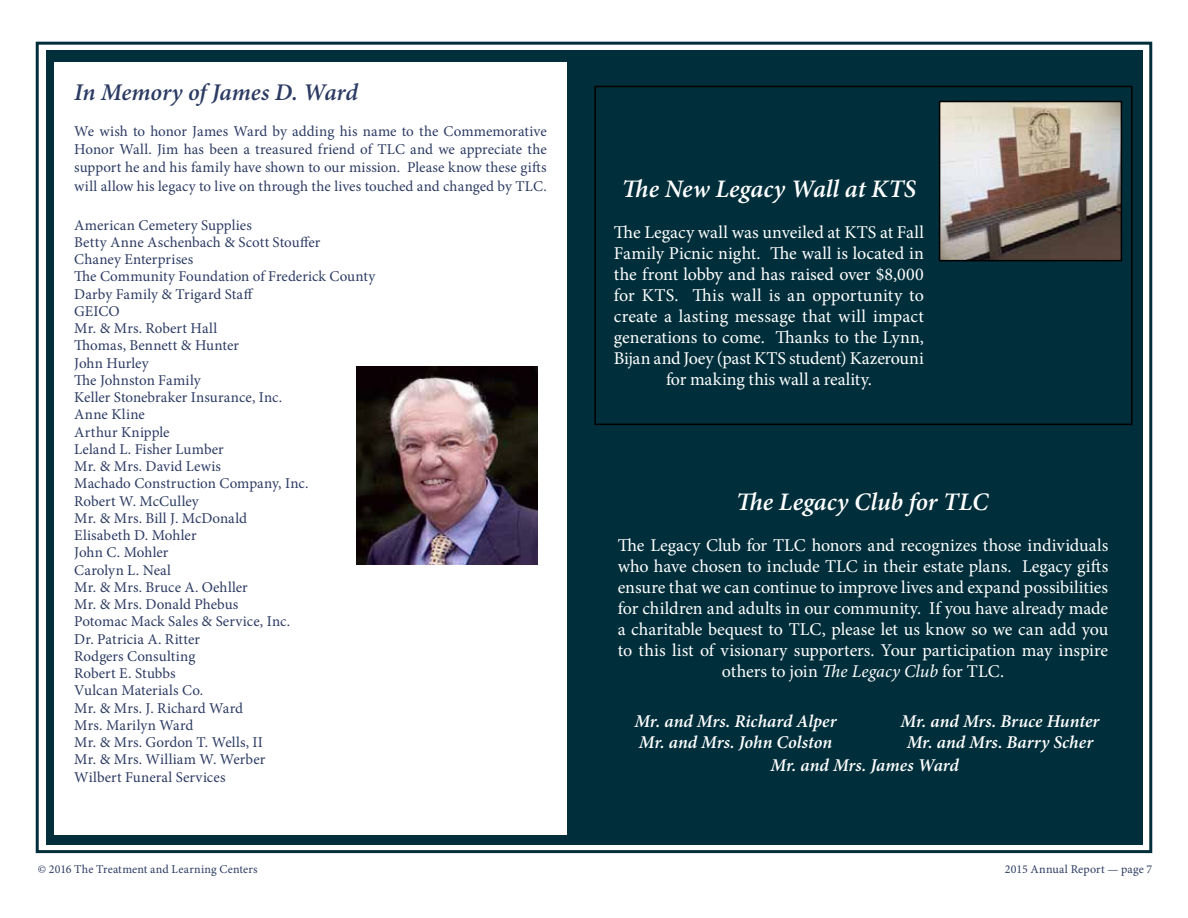
<style>
.page{position:relative;width:1188px;height:918px;background:#fff}
.page>*{position:absolute;margin:0;border:0;box-sizing:border-box;transform-origin:0 0}
.t1{font:italic 600 25.2px "Minion Pro";color:#fff}
.t2{font:italic 600 24px "Minion Pro";color:#2c3b63}
.t3{font:18px/21px "Minion Pro";color:#fff;text-align:center}
.t4{font:italic 600 18px/21px "Minion Pro";color:#fff}
.t5{font:15px/17.2px "Minion Pro";letter-spacing:.005em;color:#2c3b63;text-align:justify}
.t6{font:12px "Minion Pro";letter-spacing:.01em;color:#2c3b63}
.s1{font-style:italic}
</style>
<div class="page">
<div style="left:36px;top:42px;width:1116px;height:811px;background:#fff;border:3px solid #002f3b"></div>
<div style="left:46px;top:50px;width:1096px;height:795px;background:#002f3b"></div>
<div style="left:54px;top:62px;width:513px;height:772px;background:#fff"></div>
<img style="left:356px;top:366px;width:181px;height:199px">
<img style="left:942px;top:104px;width:177px;height:154px">
<div style="left:939px;top:101px;width:183px;height:160px;border:2px solid #000"></div>
<div style="left:594px;top:86px;width:538px;height:339px;border:2px solid #000"></div>
<h2 class="t2" style="left:74px;top:75px;width:285px">In Memory of James D. Ward</h2>
<p class="t5" style="left:74px;top:122px;width:474px;line-height:18px">We wish to honor James Ward by adding his name to the Commemorative Honor Wall. Jim has been a treasured friend of TLC and we appreciate the support he and his family have shown to our mission. Please know these gifts</p>
<p class="t5" style="left:74px;top:178px;width:474px">will allow his legacy to live on through the lives touched and changed by TLC.</p>
<p class="t5" style="left:74px;top:216px;width:303px;text-align:left">American Cemetery Supplies<br>Betty Anne Aschenbach &amp; Scott Stouffer<br>Chaney Enterprises<br>The Community Foundation of Frederick County<br>Darby Family &amp; Trigard Staff<br>GEICO<br>Mr. &amp; Mrs. Robert Hall<br>Thomas, Bennett &amp; Hunter<br>John Hurley<br>The Johnston Family<br>Keller Stonebraker Insurance, Inc.<br>Anne Kline<br>Arthur Knipple<br>Leland L. Fisher Lumber<br>Mr. &amp; Mrs. David Lewis<br>Machado Construction Company, Inc.<br>Robert W. McCulley<br>Mr. &amp; Mrs. Bill J. McDonald<br>Elisabeth D. Mohler<br>John C. Mohler<br>Carolyn L. Neal<br>Mr. &amp; Mrs. Bruce A. Oehller<br>Mr. &amp; Mrs. Donald Phebus<br>Potomac Mack Sales &amp; Service, Inc.<br>Dr. Patricia A. Ritter<br>Rodgers Consulting<br>Robert E. Stubbs<br>Vulcan Materials Co.<br>Mr. &amp; Mrs. J. Richard Ward<br>Mrs. Marilyn Ward<br>Mr. &amp; Mrs. Gordon T. Wells, II<br>Mr. &amp; Mrs. William W. Werber<br>Wilbert Funeral Services</p>
<h1 class="t1" style="left:622px;top:171px;width:296px">The New Legacy Wall at KTS</h1>
<p class="t3" style="left:614px;top:221px;width:312px">The Legacy wall was unveiled at KTS at Fall Family Picnic night. The wall is located in the front lobby and has raised over $8,000 for KTS. This wall is an opportunity to create a lasting message that will impact generations to come. Thanks to the Lynn, Bijan and Joey (past KTS student) Kazerouni for making this wall a reality.</p>
<h1 class="t1" style="left:736px;top:485px;width:254px">The Legacy Club for TLC</h1>
<p class="t3" style="left:618px;top:535px;width:492px">The Legacy Club for TLC honors and recognizes those individuals who have chosen to include TLC in their estate plans. Legacy gifts ensure that we can continue to improve lives and expand possibilities for children and adults in our community. If you have already made a charitable bequest to TLC, please let us know so we can add you to this list of visionary supporters. Your participation may inspire others to join <span class="s1">The Legacy Club</span> for TLC.</p>
<p class="t4" style="left:634px;top:711px;width:204px">Mr. and Mrs. Richard Alper<br>Mr. and Mrs. John Colston</p>
<p class="t4" style="left:900px;top:711px;width:200px;text-align:center">Mr. and Mrs. Bruce Hunter<br>Mr. and Mrs. Barry Scher</p>
<p class="t4" style="left:770px;top:755px;width:190px">Mr. and Mrs. James Ward</p>
<p class="t6" style="left:38px;top:861px;width:221px">© 2016 The Treatment and Learning Centers</p>
<p class="t6" style="left:1005px;top:861px;width:149px">2015 Annual Report — page 7</p>
</div>
